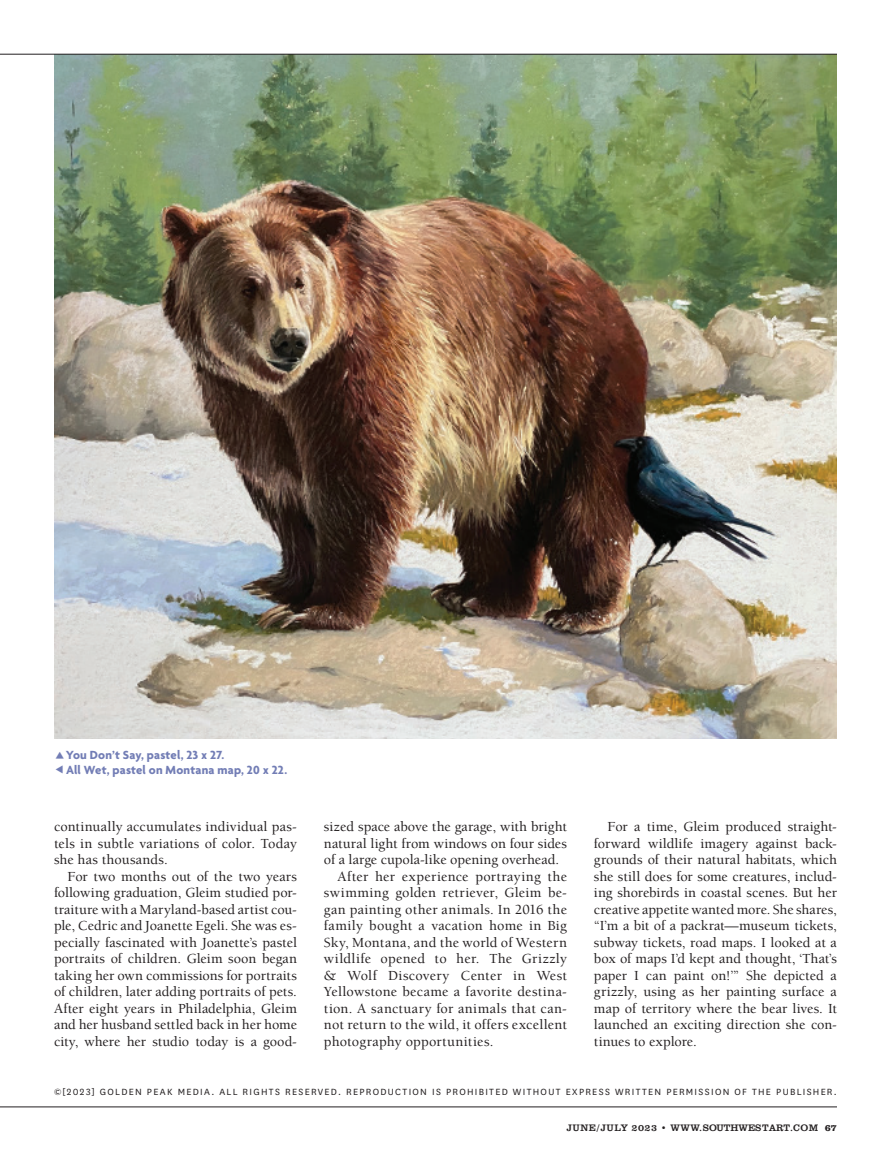
<style>
.page{position:relative;width:891px;height:1161px;background:#fff}
.page>*{position:absolute;margin:0;border:0;box-sizing:border-box;transform-origin:0 0}
.t1{font:500 14.25px/16.5px "Berkeley Std";letter-spacing:.01em;color:#231f20;text-align:justify}
.t2{font:500 14.25px "Berkeley Std";letter-spacing:.03em;color:#231f20}
.t3{font:700 12.75px/15px "Agenda";letter-spacing:.015em;color:#727db5}
.t4{font:10.5px "National";letter-spacing:.125em;color:#231f20}
.t5{font:9.75px "Clarendon URW";letter-spacing:.05em;color:#231f20}
.s1{font-weight:700}
</style>
<div class="page">
<hr style="left:0;top:1107px;width:837px;height:1px;background:#231f20">
<img style="left:54px;top:55px;width:783px;height:684px">
<hr style="left:0;top:54px;width:837px;height:1px;background:#231f20">
<p class="t3" style="left:66px;top:748px;width:223px">You Don’t Say, pastel, 23 x 27.<br>All Wet, pastel on Montana map, 20 x 22.</p>
<p class="t1" style="left:54px;top:819px;width:245px">continually accumulates individual pas&shy;tels in subtle variations of color. Today she has thousands.</p>
<p class="t1" style="left:54px;top:869px;width:245px;text-indent:13px">For two months out of the two years following graduation, Gleim studied por&shy;traiture with a Maryland-based artist cou&shy;ple, Cedric and Joanette Egeli. She was es&shy;pecially fascinated with Joanette’s pastel portraits of children. Gleim soon began taking her own commissions for portraits of children, later adding portraits of pets.<br>After eight years in Philadelphia, Gleim and her husband settled back in her home city, where her studio today is a good-</p>
<p class="t1" style="left:324px;top:819px;width:244px">sized space above the garage, with bright</p>
<p class="t1" style="left:324px;top:836px;width:245px">natural light from windows on four sides</p>
<p class="t1" style="left:324px;top:852px;width:237px">of a large cupola-like opening overhead.</p>
<p class="t1" style="left:337px;top:869px;width:231px">After her experience portraying the</p>
<p class="t1" style="left:324px;top:885px;width:245px">swimming golden retriever, Gleim be-</p>
<p class="t2" style="left:324px;top:902px;width:245px">gan painting other animals. In 2016 the</p>
<p class="t1" style="left:324px;top:918px;width:244px">family bought a vacation home in Big</p>
<p class="t1" style="left:324px;top:935px;width:244px">Sky, Montana, and the world of Western</p>
<p class="t1" style="left:324px;top:951px;width:245px">wildlife opened to her. The Grizzly</p>
<p class="t1" style="left:324px;top:968px;width:245px">&amp; Wolf Discovery Center in West</p>
<p class="t1" style="left:324px;top:984px;width:245px">Yellowstone became a favorite destina-</p>
<p class="t2" style="left:324px;top:1001px;width:245px">tion. A sanctuary for animals that can-</p>
<p class="t1" style="left:324px;top:1017px;width:244px">not return to the wild, it offers excellent</p>
<p class="t1" style="left:324px;top:1034px;width:171px">photography opportunities.</p>
<p class="t1" style="left:594px;top:819px;width:245px;text-indent:14px">For a time, Gleim produced straight&shy;forward wildlife imagery against back&shy;grounds of their natural habitats, which she still does for some creatures, includ&shy;ing shorebirds in coastal scenes. But her creative appetite wanted more. She shares, “I’m a bit of a packrat—museum tickets, subway tickets, road maps. I looked at a box of maps I’d kept and thought, ‘That’s paper I can paint on!’” She depicted a grizzly, using as her painting surface a map of territory where the bear lives. It launched an exciting direction she con&shy;tinues to explore.</p>
<p class="t4" style="left:54px;top:1085px;width:784px">©[2023] GOLDEN PEAK MEDIA. ALL RIGHTS RESERVED. REPRODUCTION IS PROHIBITED WITHOUT EXPRESS WRITTEN PERMISSION OF THE PUBLISHER.</p>
<p class="t5" style="left:566px;top:1120px;width:272px">JUNE/JULY 2023 • WWW.SOUTHWESTART.COM <span class="s1">67</span></p>
</div>
